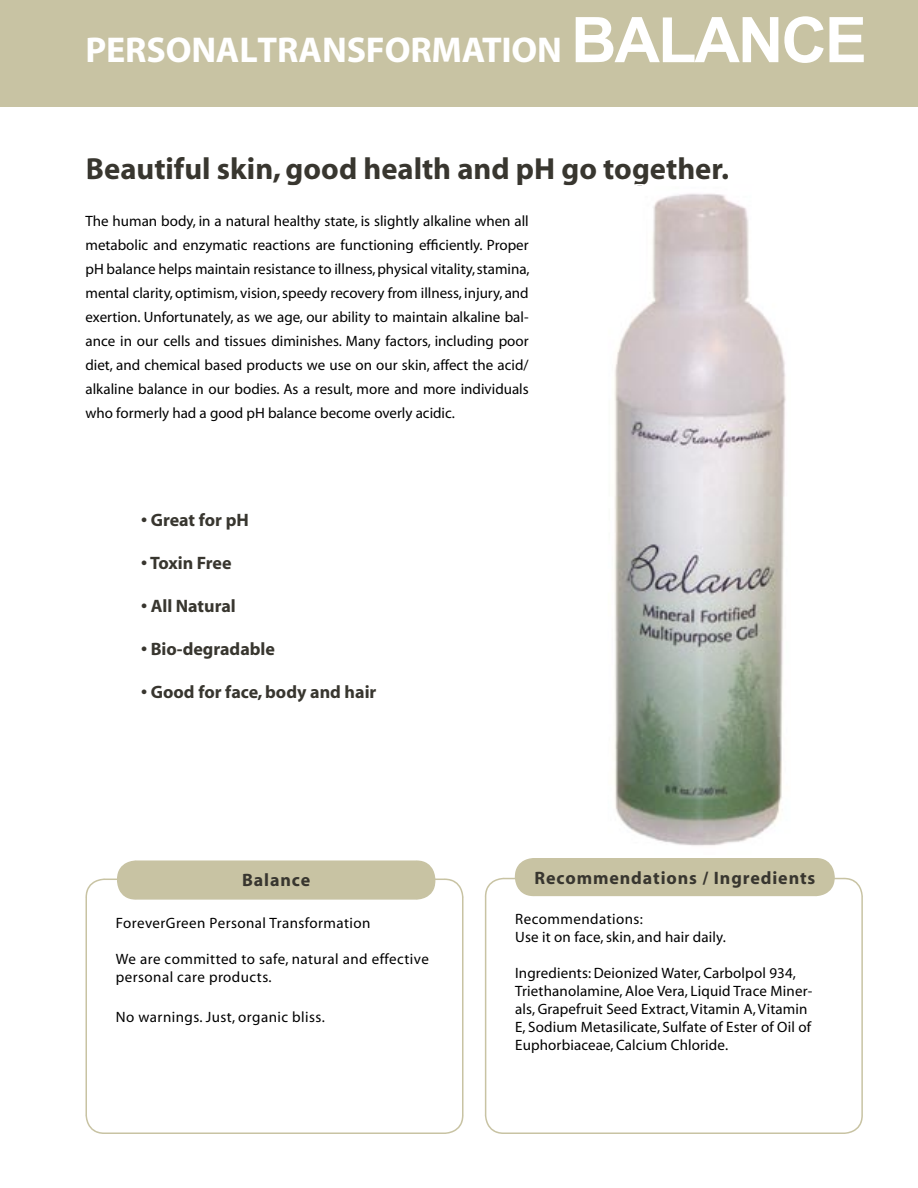
<style>
.page{position:relative;width:918px;height:1188px;background:#fff}
.page>*{position:absolute;margin:0;border:0;box-sizing:border-box;transform-origin:0 0}
.t1{font:700 36px "Myriad";letter-spacing:-.005em;color:#fff}
.t2{font:700 30.6px "Myriad";color:#38362f}
.t3{font:700 18px "Myriad";color:#38362f}
.t4{font:700 18px "Myriad";letter-spacing:.05em;color:#38362f}
.t5{font:15px/24px "Myriad";letter-spacing:.01em;color:#000}
.t6{font:15px/18px "Myriad";letter-spacing:.03em;color:#000}
.s1{font-family:"Arial";font-size:63px}
</style>
<div class="page">
<div style="left:0;top:0;width:918px;height:107px;background:#c8c3a3"></div>
<svg style="left:485px;top:878px;width:378px;height:256px"></svg>
<div style="left:515px;top:858px;width:320px;height:38px;background:#c8c3a3"></div>
<svg style="left:85px;top:879px;width:379px;height:255px"></svg>
<svg style="left:117px;top:860px;width:318px;height:40px"></svg>
<img style="left:614px;top:193px;width:172px;height:653px">
<h1 class="t1" style="left:86px;top:32px;width:783px">PERSONAL TRANSFORMATION <span class="s1">BALANCE</span></h1>
<h2 class="t2" style="left:86px;top:153px;width:645px">Beautiful skin, good health and pH go together.</h2>
<p class="t5" style="left:86px;top:209px;width:446px;text-align:justify">The human body, in a natural healthy state, is slightly alkaline when all metabolic and enzymatic reactions are functioning efficiently. Proper pH balance helps maintain resistance to illness, physical vitality, stamina, mental clarity, optimism, vision, speedy recovery from illness, injury, and exertion. Unfortunately, as we age, our ability to maintain alkaline bal&shy;ance in our cells and tissues diminishes. Many factors, including poor diet, and chemical based products we use on our skin, affect the acid/ alkaline balance in our bodies. As a result, more and more individuals who formerly had a good pH balance become overly acidic.</p>
<p class="t3" style="left:141px;top:510px;width:109px">• Great for pH</p>
<p class="t3" style="left:141px;top:553px;width:92px">• Toxin Free</p>
<p class="t3" style="left:141px;top:597px;width:96px">• All Natural</p>
<p class="t3" style="left:141px;top:640px;width:136px">• Bio-degradable</p>
<p class="t3" style="left:141px;top:683px;width:237px">• Good for face, body and hair</p>
<p class="t4" style="left:242px;top:871px;width:70px">Balance</p>
<p class="t6" style="left:116px;top:915px;width:256px">ForeverGreen Personal Transformation</p>
<p class="t6" style="left:116px;top:951px;width:315px">We are committed to safe, natural and effective personal care products.</p>
<p class="t6" style="left:116px;top:1009px;width:211px">No warnings. Just, organic bliss.</p>
<p class="t4" style="left:535px;top:868px;width:282px">Recommendations / Ingredients</p>
<p class="t5" style="left:515px;top:911px;width:212px;line-height:18px">Recommendations:<br>Use it on face, skin, and hair daily.</p>
<p class="t5" style="left:515px;top:965px;width:299px;line-height:18px">Ingredients: Deionized Water, Carbolpol 934, Triethanolamine, Aloe Vera, Liquid Trace Miner&shy;als, Grapefruit Seed Extract, Vitamin A, Vitamin E, Sodium Metasilicate, Sulfate of Ester of Oil of Euphorbiaceae, Calcium Chloride.</p>
</div>
